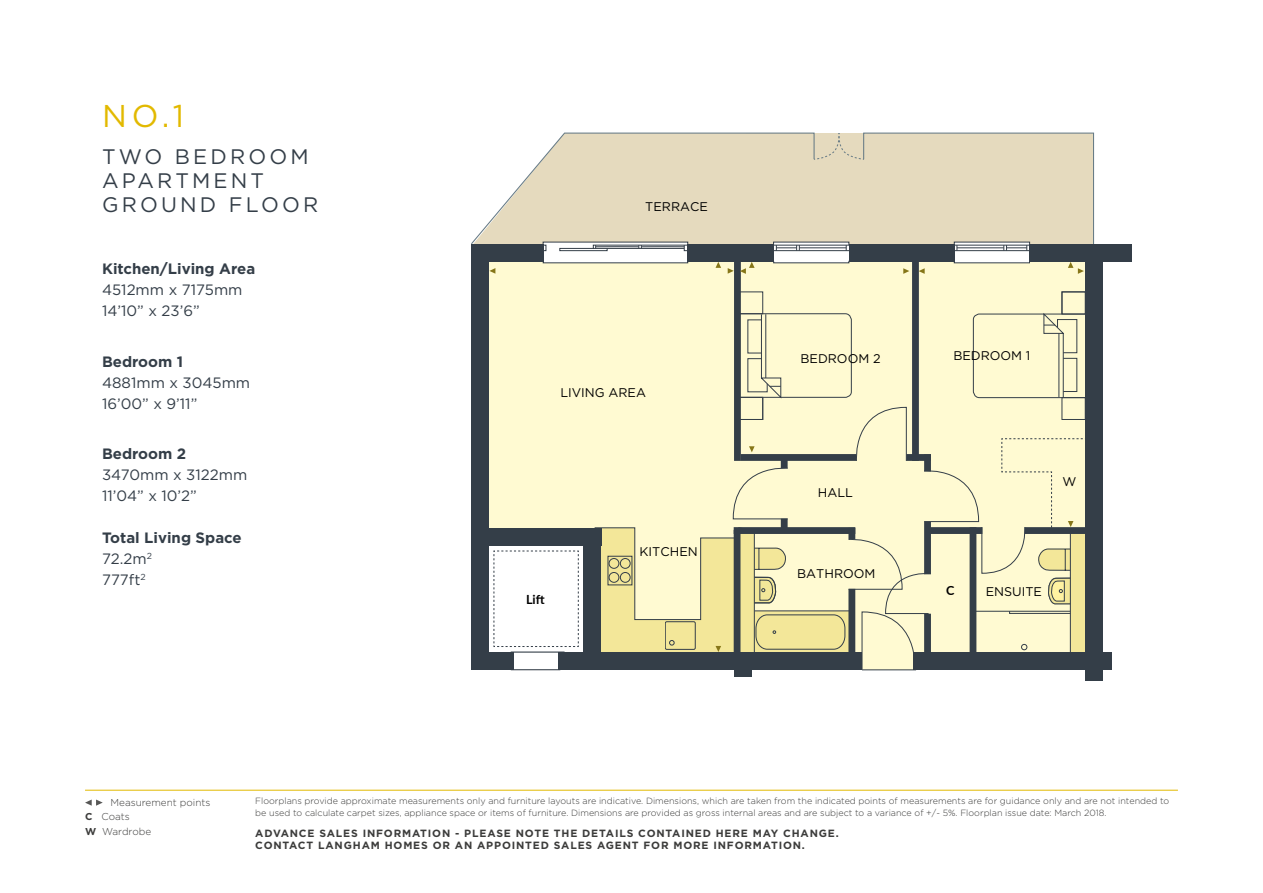
<style>
.page{position:relative;width:1263px;height:893px;background:#fff}
.page>*{position:absolute;margin:0;border:0;box-sizing:border-box;transform-origin:0 0}
.t1{font:31.5px "Gotham";color:#e2b900}
.t2{font:21px/24px "Gotham";letter-spacing:.15em;color:#343e48}
.t3{font:15px/21px "Gotham";color:#343e48}
.t4{font:700 15px/21px "Gotham";color:#343e48}
.t5{font:12.6px "Gotham";color:#000}
.t6{font:700 12.6px "Lato";color:#000}
.t7{font:700 10.5px/12px "Gotham";letter-spacing:.08em;color:#3c3c3b}
.t8{font:300 10.05px/14.4px "Gotham";color:#3c3c3b}
.t9{font:300 9px/12px "Gotham";color:#3c3c3b}
.s1{font-weight:400}
.s2{font-weight:700}
</style>
<div class="page">
<div style="left:489px;top:274px;width:596px;height:395px;background:#fffad2"></div>
<hr style="left:862px;top:670px;width:54px;height:1px;background:#343e48">
<div style="left:734px;top:260px;width:7px;height:201px;background:#343e48"></div>
<div style="left:912px;top:260px;width:7px;height:201px;background:#343e48"></div>
<hr style="left:511px;top:652px;width:53px;height:1px;background:#343e48">
<hr style="left:511px;top:669px;width:49px;height:1px;background:#343e48">
<svg style="left:493px;top:550px;width:86px;height:97px"></svg>
<div style="left:1029px;top:244px;width:103px;height:17px;background:#343e48"></div>
<div style="left:471px;top:652px;width:43px;height:18px;background:#343e48"></div>
<div style="left:559px;top:652px;width:303px;height:18px;background:#343e48"></div>
<div style="left:914px;top:652px;width:198px;height:18px;background:#343e48"></div>
<div style="left:475px;top:528px;width:126px;height:17px;background:#343e48"></div>
<div style="left:584px;top:530px;width:17px;height:131px;background:#343e48"></div>
<div style="left:734px;top:656px;width:18px;height:21px;background:#343e48"></div>
<div style="left:471px;top:252px;width:18px;height:408px;background:#343e48"></div>
<div style="left:1085px;top:251px;width:17px;height:430px;background:#343e48"></div>
<svg style="left:471px;top:132px;width:623px;height:142px;background:#d8d1bb"></svg>
<svg style="left:595px;top:291px;width:490px;height:379px;background:#e7e3bd"></svg>
<svg style="left:85px;top:799px;width:18px;height:7px"></svg>
<hr style="left:85px;top:790px;width:1093px;height:1px;background:#e2b900">
<h1 class="t1" style="left:102px;top:96px;width:83px">NO.1</h1>
<h2 class="t2" style="left:102px;top:144px;width:218px">TWO BEDROOM<br>APARTMENT<br>GROUND FLOOR</h2>
<h3 class="t4" style="left:102px;top:258px;width:155px">Kitchen/Living Area</h3>
<h3 class="t3" style="left:102px;top:279px;width:142px">4512mm x 7175mm<br>14’10” x 23’6”</h3>
<h3 class="t4" style="left:102px;top:351px;width:83px">Bedroom 1</h3>
<h3 class="t3" style="left:102px;top:372px;width:150px">4881mm x 3045mm<br>16’00” x 9’11”</h3>
<h3 class="t4" style="left:102px;top:443px;width:86px">Bedroom 2</h3>
<h3 class="t3" style="left:102px;top:464px;width:147px">3470mm x 3122mm<br>11’04” x 10’2”</h3>
<h3 class="t4" style="left:102px;top:527px;width:141px">Total Living Space<br><span class="s1">72.2m</span><sup>2<br></sup><span class="s1">777ft</span><sup>2</sup></h3>
<h3 class="t5" style="left:645px;top:199px;width:64px">TERRACE</h3>
<h3 class="t5" style="left:560px;top:384px;width:87px">LIVING AREA</h3>
<h3 class="t6" style="left:526px;top:590px;width:20px">Lift</h3>
<h3 class="t5" style="left:639px;top:544px;width:60px">KITCHEN</h3>
<h3 class="t5" style="left:800px;top:350px;width:82px">BEDROOM 2</h3>
<h3 class="t5" style="left:953px;top:348px;width:79px">BEDROOM 1</h3>
<h3 class="t5" style="left:818px;top:484px;width:37px">HALL</h3>
<h3 class="t5" style="left:797px;top:565px;width:80px">BATHROOM</h3>
<h3 class="t5" style="left:1062px;top:474px;width:15px">W</h3>
<h3 class="t6" style="left:946px;top:581px;width:10px">C</h3>
<h3 class="t5" style="left:986px;top:583px;width:58px">ENSUITE</h3>
<p class="t8" style="left:85px;top:795px;width:127px;text-indent:26px">Measurement points<br><span class="s2">C</span> Coats<br><span class="s2">W</span> Wardrobe</p>
<p class="t9" style="left:255px;top:795px;width:915px">Floorplans provide approximate measurements only and furniture layouts are indicative. Dimensions, which are taken from the indicated points of measurements are for guidance only and are not intended to be used to calculate carpet sizes, appliance space or items of furniture. Dimensions are provided as gross internal areas and are subject to a variance of +/- 5%. Floorplan issue date: March 2018.</p>
<p class="t7" style="left:255px;top:827px;width:585px">ADVANCE SALES INFORMATION - PLEASE NOTE THE DETAILS CONTAINED HERE MAY CHANGE.<br>CONTACT LANGHAM HOMES OR AN APPOINTED SALES AGENT FOR MORE INFORMATION.</p>
</div>
